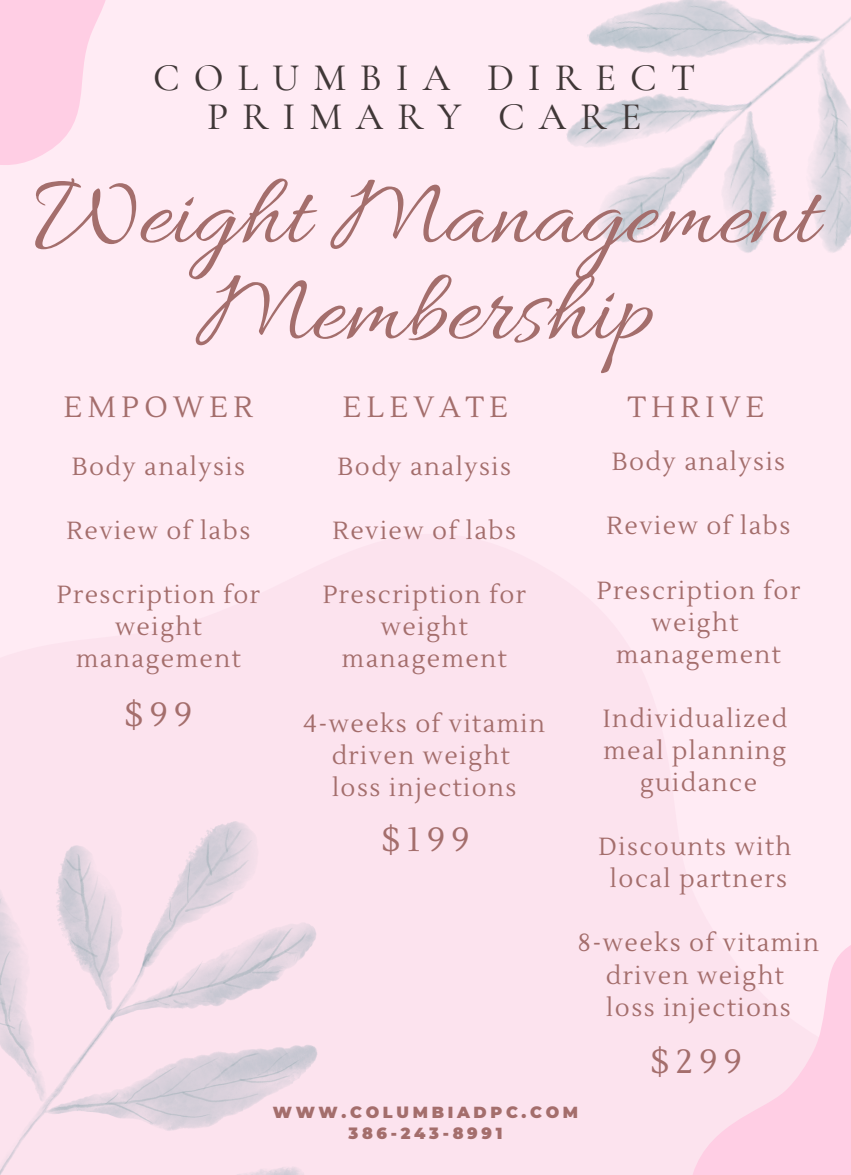
<style>
.page{position:relative;width:851px;height:1175px;background:#fff}
.page>*{position:absolute;margin:0;border:0;box-sizing:border-box;transform-origin:0 0}
.t1{font:104.62px "Allura";color:#a46e6c}
.t2{font:103.5px "Allura";color:#a46e6c}
.t3{font:500 38.93px/38.7px "Cormorant Garamond";letter-spacing:.355em;color:#403737;text-align:center}
.t4{font:33.52px "Lustria";letter-spacing:.185em;color:#a46e6c}
.t5{font:29.25px "Lustria";letter-spacing:.185em;color:#a46e6c}
.t6{font:24.75px/31.9px "Lustria";letter-spacing:.06em;color:#a46e6c;text-align:center}
.t7{font:900 15.97px "Montserrat";letter-spacing:.23em;color:#a46e6c}
</style>
<div class="page">
<div style="left:0;top:0;width:850px;height:1174px;background:#ffebf4"></div>
<svg style="left:0;top:0;width:106px;height:165px"></svg>
<svg style="left:693px;top:946px;width:157px;height:228px"></svg>
<img style="left:0;top:821px;width:317px;height:353px">
<img style="left:566px;top:0;width:284px;height:253px">
<p class="t3" style="left:153px;top:58px;width:544px">COLUMBIA DIRECT<br>PRIMARY CARE</p>
<p class="t2" style="left:34px;top:157px;width:784px">Weight Management</p>
<p class="t1" style="left:196px;top:252px;width:459px">Membership</p>
<p class="t5" style="left:64px;top:389px;width:190px">EMPOWER</p>
<p class="t5" style="left:343px;top:389px;width:167px">ELEVATE</p>
<p class="t5" style="left:628px;top:389px;width:138px">THRIVE</p>
<p class="t6" style="left:72px;top:451px;width:175px">Body analysis</p>
<p class="t6" style="left:67px;top:515px;width:185px">Review of labs</p>
<p class="t6" style="left:611px;top:446px;width:175px">Body analysis</p>
<p class="t6" style="left:606px;top:510px;width:185px">Review of labs</p>
<p class="t6" style="left:337px;top:451px;width:175px">Body analysis</p>
<p class="t6" style="left:332px;top:515px;width:185px">Review of labs</p>
<p class="t6" style="left:57px;top:579px;width:205px">Prescription for weight management</p>
<p class="t4" style="left:124px;top:694px;width:69px">$99</p>
<p class="t6" style="left:323px;top:579px;width:205px">Prescription for weight management</p>
<p class="t6" style="left:303px;top:707px;width:243px">4-weeks of vitamin driven weight</p>
<p class="t6" style="left:332px;top:772px;width:186px">loss injections</p>
<p class="t4" style="left:381px;top:819px;width:90px">$199</p>
<p class="t6" style="left:597px;top:575px;width:205px">Prescription for weight</p>
<p class="t6" style="left:616px;top:639px;width:166px">management</p>
<p class="t6" style="left:602px;top:703px;width:186px">Individualized</p>
<p class="t6" style="left:603px;top:735px;width:184px">meal planning</p>
<p class="t6" style="left:639px;top:767px;width:119px">guidance</p>
<p class="t6" style="left:598px;top:831px;width:194px">Discounts with</p>
<p class="t6" style="left:610px;top:863px;width:179px">local partners</p>
<p class="t6" style="left:578px;top:927px;width:243px">8-weeks of vitamin driven weight</p>
<p class="t6" style="left:606px;top:991px;width:186px">loss injections</p>
<p class="t4" style="left:650px;top:1040px;width:93px">$299</p>
<p class="t7" style="left:273px;top:1102px;width:307px">WWW.COLUMBIADPC.COM</p>
<p class="t7" style="left:348px;top:1123px;width:155px">386-243-8991</p>
</div>
